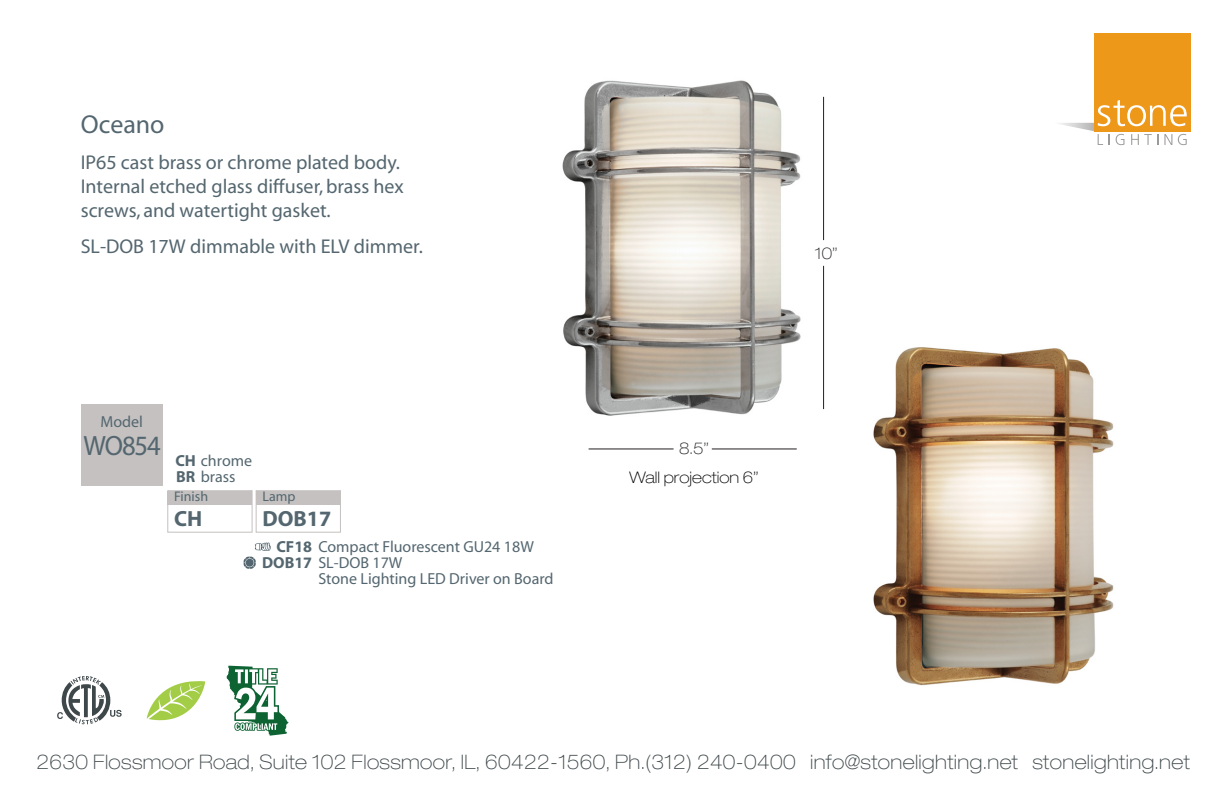
<style>
.page{position:relative;width:1224px;height:794px;background:#fff}
.page>*{position:absolute;margin:0;border:0;box-sizing:border-box;transform-origin:0 0}
.t1{font:28px "Myriad";letter-spacing:-.04em;color:#54666f;scale:.95 1}
.t2{font:26px "Myriad";color:#54666f}
.t3{font:700 22px "Myriad";color:#54666f}
.t4{font:20px/24px "Myriad";color:#54666f}
.t5{font:100 expanded 20px "Helvetica Neue LT Std";letter-spacing:.02em;color:#3e474a}
.t6{font:16px/16px "Myriad";color:#54666f}
.t7{font:100 expanded 16px "Helvetica Neue LT Std";color:#000}
.t8{font:100 expanded 16px "Helvetica Neue LT Std";color:#231f20}
.t9{font:14px "Myriad";color:#54666f}
.s1{font-weight:700}
</style>
<div class="page">
<img style="left:562px;top:80px;width:239px;height:336px">
<hr style="left:823px;top:266px;width:1px;height:143px;background:#231f20">
<hr style="left:823px;top:97px;width:1px;height:143px;background:#231f20">
<hr style="left:712px;top:448px;width:85px;height:1px;background:#231f20">
<hr style="left:589px;top:448px;width:85px;height:1px;background:#231f20">
<img style="left:873px;top:347px;width:241px;height:339px">
<div style="left:1095px;top:33px;width:96px;height:98px;background:#ee981a"></div>
<svg style="left:1059px;top:100px;width:132px;height:45px"></svg>
<svg style="left:57px;top:676px;width:65px;height:48px"></svg>
<svg style="left:147px;top:681px;width:58px;height:39px"></svg>
<svg style="left:227px;top:665px;width:62px;height:71px"></svg>
<div style="left:81px;top:404px;width:81px;height:81px;background:#c4c1c0"></div>
<div style="left:167px;top:490px;width:86px;height:42px;border:1px solid #c4c1c0"></div>
<div style="left:256px;top:490px;width:85px;height:42px;border:1px solid #c4c1c0"></div>
<div style="left:168px;top:491px;width:84px;height:13px;background:#c4c1c0"></div>
<div style="left:256px;top:491px;width:84px;height:13px;background:#c4c1c0"></div>
<svg style="left:244px;top:542px;width:27px;height:27px"></svg>
<h2 class="t2" style="left:81px;top:111px;width:85px">Oceano</h2>
<p class="t4" style="left:81px;top:151px;width:325px">IP65 cast brass or chrome plated body.<br>Internal etched glass diffuser, brass hex screws, and watertight gasket.</p>
<p class="t4" style="left:81px;top:235px;width:344px">SL-DOB 17W dimmable with ELV dimmer.</p>
<p class="t6" style="left:101px;top:414px;width:44px">Model</p>
<h1 class="t1" style="left:83px;top:431px;width:120px">WO854 <sub>CH</sub></h1>
<p class="t6" style="left:176px;top:469px;width:61px"><span class="s1">BR</span> brass</p>
<p class="t6" style="left:201px;top:453px;width:53px">chrome</p>
<p class="t9" style="left:174px;top:489px;width:36px">Finish</p>
<p class="t9" style="left:262px;top:489px;width:34px">Lamp</p>
<p class="t3" style="left:262px;top:507px;width:70px">DOB17</p>
<p class="t6" style="left:262px;top:539px;width:273px;text-indent:14px"><span class="s1">CF18</span> Compact Fluorescent GU24 18W<br><span class="s1">DOB17</span> SL-DOB 17W</p>
<p class="t6" style="left:318px;top:571px;width:237px">Stone Lighting LED Driver on Board</p>
<p class="t3" style="left:174px;top:507px;width:30px">CH</p>
<p class="t8" style="left:815px;top:243px;width:24px">10”</p>
<p class="t8" style="left:679px;top:439px;width:31px">8.5”</p>
<p class="t7" style="left:629px;top:468px;width:131px">Wall projection 6”</p>
<p class="t5" style="left:37px;top:749px;width:1155px">2630 Flossmoor Road, Suite 102 Flossmoor, IL, 60422-1560, Ph.(312) 240-0400 info@stonelighting.net stonelighting.net</p>
</div>
